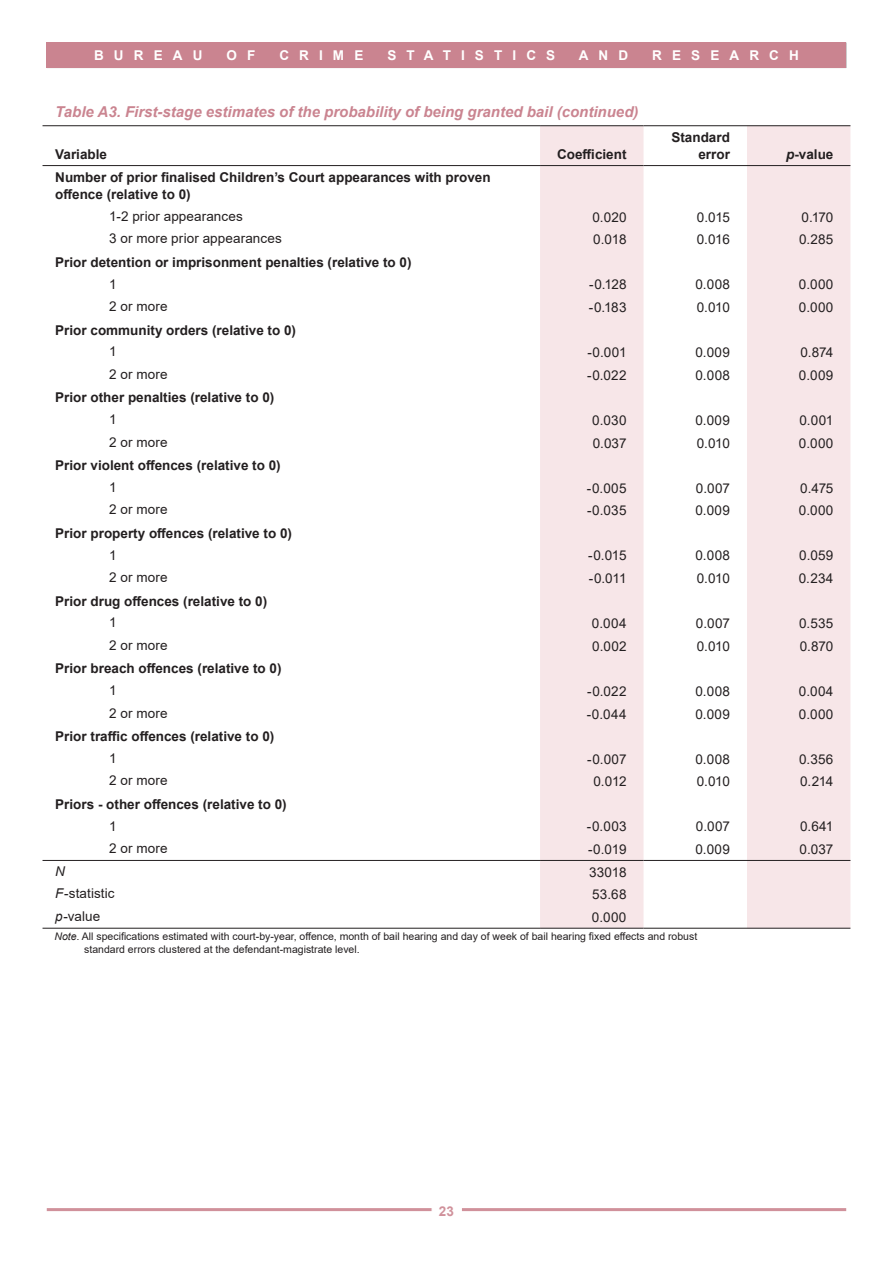
<style>
.page{position:relative;width:893px;height:1263px;background:#fff}
.page>*{position:absolute;margin:0;border:0;box-sizing:border-box;transform-origin:0 0}
.T1__Table_head1{font:italic 700 15px "Arial";color:#ca8490}
.T3__Table_body_bold{font:700 13.5px/17.2px "Arial";color:#231f20}
.T3__Table_body_right{font:13.5px "Arial";letter-spacing:.015em;color:#231f20}
.T3__Table_body{font:13.5px "Arial";letter-spacing:.01em;color:#231f20}
.t1{font:700 13.5px "Arial";letter-spacing:.75em;color:#fff}
.T2__Table_head2b{font:700 13.5px/17.2px "Arial";color:#231f20;text-align:right}
.T2__Table_head2a{font:700 13.5px "Arial";color:#231f20}
.t2{font:700 13.5px "Arial";color:#d0919b}
.T3__Table_body-2{font:italic 13.5px "Arial";color:#231f20}
.T5__Table_note{font:10.5px/12.6px "Arial";color:#231f20}
.s1{font-style:italic}
</style>
<div class="page">
<hr style="left:47px;top:1208px;width:799px;height:3px;background:#d0919b">
<div style="left:432px;top:1204px;width:29px;height:17px;background:#fff"></div>
<div style="left:47px;top:43px;width:799px;height:25px;background:#ca8490"></div>
<svg style="left:540px;top:126px;width:310px;height:802px;fill:#f7e7e9"></svg>
<hr style="left:43px;top:928px;width:497px;height:1px;background:#231f20">
<hr style="left:540px;top:928px;width:103px;height:1px;background:#231f20">
<hr style="left:643px;top:928px;width:104px;height:1px;background:#231f20">
<hr style="left:747px;top:928px;width:103px;height:1px;background:#231f20">
<hr style="left:43px;top:860px;width:497px;height:1px;background:#231f20">
<hr style="left:540px;top:165px;width:103px;height:1px;background:#231f20">
<hr style="left:643px;top:165px;width:104px;height:1px;background:#231f20">
<hr style="left:747px;top:165px;width:103px;height:1px;background:#231f20">
<hr style="left:43px;top:165px;width:497px;height:1px;background:#231f20">
<hr style="left:43px;top:125px;width:497px;height:1px;background:#231f20">
<hr style="left:540px;top:125px;width:103px;height:1px;background:#231f20">
<hr style="left:643px;top:125px;width:104px;height:1px;background:#231f20">
<hr style="left:747px;top:125px;width:103px;height:1px;background:#231f20">
<hr style="left:540px;top:860px;width:103px;height:1px;background:#231f20">
<hr style="left:643px;top:860px;width:104px;height:1px;background:#231f20">
<hr style="left:747px;top:860px;width:103px;height:1px;background:#231f20">
<p class="t1" style="left:94px;top:46px;width:110px">BUREAU</p>
<p class="t1" style="left:226px;top:46px;width:30px">O F</p>
<p class="t1" style="left:279px;top:46px;width:85px">CRIME</p>
<p class="t1" style="left:387px;top:46px;width:169px">STATISTICS</p>
<p class="t1" style="left:579px;top:46px;width:51px">AND</p>
<p class="t1" style="left:652px;top:46px;width:148px">RESEARCH</p>
<p class="T1__Table_head1" style="left:55px;top:102px;width:585px">Table A3. First-stage estimates of the probability of being granted bail (continued)</p>
<p class="T2__Table_head2a" style="left:55px;top:145px;width:53px">Variable</p>
<p class="T2__Table_head2b" style="left:557px;top:146px;width:71px">Coefficient</p>
<p class="T2__Table_head2b" style="left:671px;top:129px;width:60px">Standard error</p>
<p class="T2__Table_head2b" style="left:786px;top:146px;width:49px"><span class="s1">p</span>-value</p>
<p class="T3__Table_body_bold" style="left:55px;top:169px;width:437px">Number of prior finalised Children’s Court appearances with proven offence (relative to 0)</p>
<p class="T3__Table_body" style="left:109px;top:207px;width:135px">1-2 prior appearances</p>
<p class="T3__Table_body_right" style="left:592px;top:208px;width:36px">0.020</p>
<p class="T3__Table_body_right" style="left:697px;top:208px;width:35px">0.015</p>
<p class="T3__Table_body_right" style="left:802px;top:208px;width:33px">0.170</p>
<p class="T3__Table_body" style="left:109px;top:229px;width:174px">3 or more prior appearances</p>
<p class="T3__Table_body_right" style="left:593px;top:230px;width:35px">0.018</p>
<p class="T3__Table_body_right" style="left:697px;top:230px;width:35px">0.016</p>
<p class="T3__Table_body_right" style="left:799px;top:230px;width:36px">0.285</p>
<p class="T3__Table_body_bold" style="left:55px;top:254px;width:358px">Prior detention or imprisonment penalties (relative to 0)</p>
<p class="T3__Table_body" style="left:109px;top:274px;width:9px">1</p>
<p class="T3__Table_body_right" style="left:589px;top:275px;width:39px">-0.128</p>
<p class="T3__Table_body_right" style="left:695px;top:275px;width:36px">0.008</p>
<p class="T3__Table_body_right" style="left:799px;top:275px;width:36px">0.000</p>
<p class="T3__Table_body" style="left:109px;top:297px;width:60px">2 or more</p>
<p class="T3__Table_body_right" style="left:589px;top:298px;width:39px">-0.183</p>
<p class="T3__Table_body_right" style="left:697px;top:298px;width:35px">0.010</p>
<p class="T3__Table_body_right" style="left:799px;top:298px;width:36px">0.000</p>
<p class="T3__Table_body_bold" style="left:55px;top:321px;width:242px">Prior community orders (relative to 0)</p>
<p class="T3__Table_body" style="left:109px;top:342px;width:9px">1</p>
<p class="T3__Table_body_right" style="left:587px;top:343px;width:41px">-0.001</p>
<p class="T3__Table_body_right" style="left:695px;top:343px;width:36px">0.009</p>
<p class="T3__Table_body_right" style="left:800px;top:343px;width:35px">0.874</p>
<p class="T3__Table_body" style="left:109px;top:365px;width:60px">2 or more</p>
<p class="T3__Table_body_right" style="left:587px;top:366px;width:41px">-0.022</p>
<p class="T3__Table_body_right" style="left:695px;top:366px;width:36px">0.008</p>
<p class="T3__Table_body_right" style="left:799px;top:366px;width:36px">0.009</p>
<p class="T3__Table_body_bold" style="left:55px;top:389px;width:221px">Prior other penalties (relative to 0)</p>
<p class="T3__Table_body" style="left:109px;top:410px;width:9px">1</p>
<p class="T3__Table_body_right" style="left:592px;top:411px;width:36px">0.030</p>
<p class="T3__Table_body_right" style="left:695px;top:411px;width:36px">0.009</p>
<p class="T3__Table_body_right" style="left:799px;top:411px;width:35px">0.001</p>
<p class="T3__Table_body" style="left:109px;top:433px;width:60px">2 or more</p>
<p class="T3__Table_body_right" style="left:593px;top:433px;width:35px">0.037</p>
<p class="T3__Table_body_right" style="left:697px;top:433px;width:35px">0.010</p>
<p class="T3__Table_body_right" style="left:799px;top:433px;width:36px">0.000</p>
<p class="T3__Table_body_bold" style="left:55px;top:457px;width:227px">Prior violent offences (relative to 0)</p>
<p class="T3__Table_body" style="left:109px;top:478px;width:9px">1</p>
<p class="T3__Table_body_right" style="left:587px;top:479px;width:41px">-0.005</p>
<p class="T3__Table_body_right" style="left:696px;top:479px;width:36px">0.007</p>
<p class="T3__Table_body_right" style="left:800px;top:479px;width:35px">0.475</p>
<p class="T3__Table_body" style="left:109px;top:500px;width:60px">2 or more</p>
<p class="T3__Table_body_right" style="left:587px;top:501px;width:41px">-0.035</p>
<p class="T3__Table_body_right" style="left:695px;top:501px;width:36px">0.009</p>
<p class="T3__Table_body_right" style="left:799px;top:501px;width:36px">0.000</p>
<p class="T3__Table_body_bold" style="left:55px;top:525px;width:238px">Prior property offences (relative to 0)</p>
<p class="T3__Table_body" style="left:109px;top:545px;width:9px">1</p>
<p class="T3__Table_body_right" style="left:588px;top:546px;width:40px">-0.015</p>
<p class="T3__Table_body_right" style="left:695px;top:546px;width:36px">0.008</p>
<p class="T3__Table_body_right" style="left:799px;top:546px;width:36px">0.059</p>
<p class="T3__Table_body" style="left:109px;top:568px;width:60px">2 or more</p>
<p class="T3__Table_body_right" style="left:589px;top:569px;width:39px">-0.011</p>
<p class="T3__Table_body_right" style="left:697px;top:569px;width:35px">0.010</p>
<p class="T3__Table_body_right" style="left:799px;top:569px;width:36px">0.234</p>
<p class="T3__Table_body_bold" style="left:55px;top:592px;width:213px">Prior drug offences (relative to 0)</p>
<p class="T3__Table_body" style="left:109px;top:613px;width:9px">1</p>
<p class="T3__Table_body_right" style="left:592px;top:614px;width:36px">0.004</p>
<p class="T3__Table_body_right" style="left:696px;top:614px;width:36px">0.007</p>
<p class="T3__Table_body_right" style="left:799px;top:614px;width:36px">0.535</p>
<p class="T3__Table_body" style="left:109px;top:636px;width:60px">2 or more</p>
<p class="T3__Table_body_right" style="left:592px;top:637px;width:36px">0.002</p>
<p class="T3__Table_body_right" style="left:697px;top:637px;width:35px">0.010</p>
<p class="T3__Table_body_right" style="left:800px;top:637px;width:35px">0.870</p>
<p class="T3__Table_body_bold" style="left:55px;top:660px;width:228px">Prior breach offences (relative to 0)</p>
<p class="T3__Table_body" style="left:109px;top:681px;width:9px">1</p>
<p class="T3__Table_body_right" style="left:587px;top:682px;width:41px">-0.022</p>
<p class="T3__Table_body_right" style="left:695px;top:682px;width:36px">0.008</p>
<p class="T3__Table_body_right" style="left:799px;top:682px;width:36px">0.004</p>
<p class="T3__Table_body" style="left:109px;top:704px;width:60px">2 or more</p>
<p class="T3__Table_body_right" style="left:587px;top:704px;width:41px">-0.044</p>
<p class="T3__Table_body_right" style="left:695px;top:704px;width:36px">0.009</p>
<p class="T3__Table_body_right" style="left:799px;top:704px;width:36px">0.000</p>
<p class="T3__Table_body_bold" style="left:55px;top:728px;width:221px">Prior traffic offences (relative to 0)</p>
<p class="T3__Table_body" style="left:109px;top:749px;width:9px">1</p>
<p class="T3__Table_body_right" style="left:587px;top:750px;width:41px">-0.007</p>
<p class="T3__Table_body_right" style="left:695px;top:750px;width:36px">0.008</p>
<p class="T3__Table_body_right" style="left:799px;top:750px;width:36px">0.356</p>
<p class="T3__Table_body" style="left:109px;top:771px;width:60px">2 or more</p>
<p class="T3__Table_body_right" style="left:593px;top:772px;width:35px">0.012</p>
<p class="T3__Table_body_right" style="left:697px;top:772px;width:35px">0.010</p>
<p class="T3__Table_body_right" style="left:800px;top:772px;width:35px">0.214</p>
<p class="T3__Table_body_bold" style="left:55px;top:796px;width:233px">Priors - other offences (relative to 0)</p>
<p class="T3__Table_body" style="left:109px;top:816px;width:9px">1</p>
<p class="T3__Table_body_right" style="left:587px;top:817px;width:41px">-0.003</p>
<p class="T3__Table_body_right" style="left:696px;top:817px;width:36px">0.007</p>
<p class="T3__Table_body_right" style="left:800px;top:817px;width:35px">0.641</p>
<p class="T3__Table_body" style="left:109px;top:839px;width:60px">2 or more</p>
<p class="T3__Table_body_right" style="left:588px;top:840px;width:40px">-0.019</p>
<p class="T3__Table_body_right" style="left:695px;top:840px;width:36px">0.009</p>
<p class="T3__Table_body_right" style="left:800px;top:840px;width:35px">0.037</p>
<p class="T3__Table_body-2" style="left:55px;top:862px;width:11px">N</p>
<p class="T3__Table_body_right" style="left:589px;top:863px;width:39px">33018</p>
<p class="T3__Table_body" style="left:55px;top:884px;width:61px"><span class="s1">F</span>-statistic</p>
<p class="T3__Table_body_right" style="left:592px;top:885px;width:36px">53.68</p>
<p class="T3__Table_body" style="left:55px;top:907px;width:47px"><span class="s1">p</span>-value</p>
<p class="T3__Table_body_right" style="left:592px;top:908px;width:36px">0.000</p>
<p class="T5__Table_note" style="left:84px;top:930px;width:615px;text-indent:-30px"><span class="s1">Note.</span> All specifications estimated with court-by-year, offence, month of bail hearing and day of week of bail hearing fixed effects and robust standard errors clustered at the defendant-magistrate level.</p>
<p class="t2" style="left:439px;top:1202px;width:17px">23</p>
</div>
